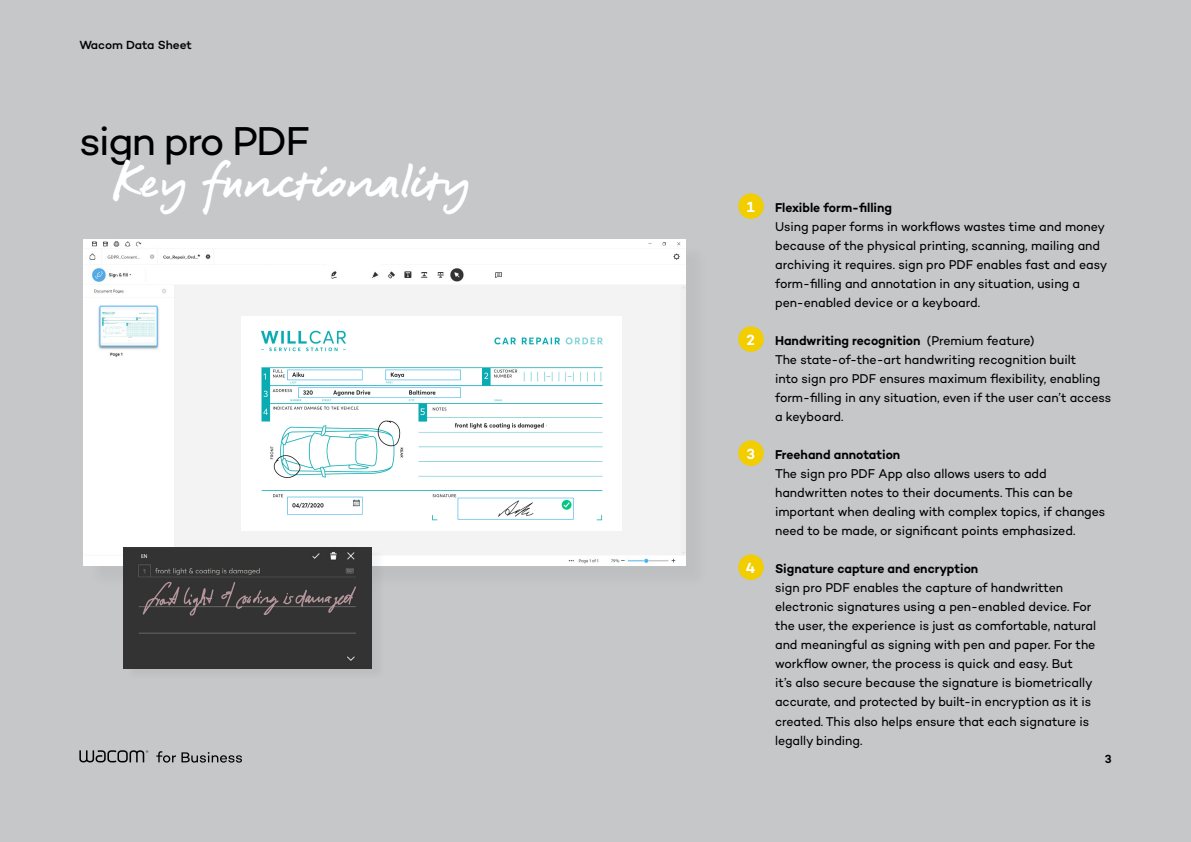
<style>
.page{position:relative;width:1191px;height:842px;background:#c5c7c8}
.page>*{position:absolute;margin:0;border:0;box-sizing:border-box;transform-origin:0 0}
.t1{font:49.2px "Signature Wacom";color:#fff}
.t2{font:41px "Campton Wacom";letter-spacing:-.045em;color:#000}
.t3{font:600 15px "Campton Wacom";color:#fff}
.t4{font:13px/19px "Campton Wacom";color:#000;scale:.95 1}
.t5{font:600 13px "Campton Wacom";color:#000;scale:.95 1}
.t6{font:500 12px "Campton Wacom";letter-spacing:-.01em;color:#000}
.t7{font:600 12px "Campton Wacom";color:#000}
.s1{font-weight:600}
</style>
<div class="page">
<div style="left:738px;top:326px;width:25px;height:26px;background:#f2cd00;border-radius:50%"></div>
<div style="left:738px;top:440px;width:25px;height:26px;background:#f2cd00;border-radius:50%"></div>
<div style="left:738px;top:554px;width:25px;height:26px;background:#f2cd00;border-radius:50%"></div>
<div style="left:738px;top:193px;width:25px;height:26px;background:#f2cd00;border-radius:50%"></div>
<svg style="left:79px;top:750px;width:163px;height:13px"></svg>
<div style="left:88px;top:244px;width:621px;height:345px;background:#bfc1c2"></div>
<img style="left:83px;top:239px;width:603px;height:327px">
<img style="left:241px;top:317px;width:380px;height:214px">
<div style="left:126px;top:547px;width:260px;height:133px;background:#000;opacity:.05"></div>
<img style="left:123px;top:548px;width:248px;height:120px">
<p class="t6" style="left:79px;top:37px;width:114px">Wacom Data Sheet</p>
<h2 class="t2" style="left:79px;top:116px;width:232px">sign pro PDF</h2>
<h1 class="t1" style="left:112px;top:149px;width:359px">Key functionality</h1>
<p class="t3" style="left:747px;top:197px;width:9px">1</p>
<p class="t3" style="left:746px;top:330px;width:10px">2</p>
<p class="t3" style="left:746px;top:444px;width:10px">3</p>
<p class="t3" style="left:746px;top:558px;width:11px">4</p>
<p class="t5" style="left:775px;top:200px;width:125px">Flexible form-filling</p>
<p class="t4" style="left:775px;top:217px;width:351px">Using paper forms in workflows wastes time and money because of the physical printing, scanning, mailing and archiving it requires. sign pro PDF enables fast and easy form-filling and annotation in any situation, using a pen-enabled device or a keyboard.</p>
<p class="t4" style="left:775px;top:331px;width:355px"><span class="s1">Handwriting recognition</span> (Premium feature)<br>The state-of-the-art handwriting recognition built<br>into sign pro PDF ensures maximum flexibility, enabling form-filling in any situation, even if the user can’t access a keyboard.</p>
<p class="t5" style="left:775px;top:447px;width:133px">Freehand annotation</p>
<p class="t4" style="left:775px;top:464px;width:349px">The sign pro PDF App also allows users to add handwritten notes to their documents. This can be important when dealing with complex topics, if changes need to be made, or significant points emphasized.</p>
<p class="t5" style="left:775px;top:561px;width:215px">Signature capture and encryption</p>
<p class="t4" style="left:775px;top:578px;width:339px">sign pro PDF enables the capture of handwritten electronic signatures using a pen-enabled device. For the user, the experience is just as comfortable, natural and meaningful as signing with pen and paper. For the workflow owner, the process is quick and easy. But<br>it’s also secure because the signature is biometrically accurate, and protected by built-in encryption as it is created. This also helps ensure that each signature is legally binding.</p>
<p class="t7" style="left:1104px;top:751px;width:8px">3</p>
</div>
